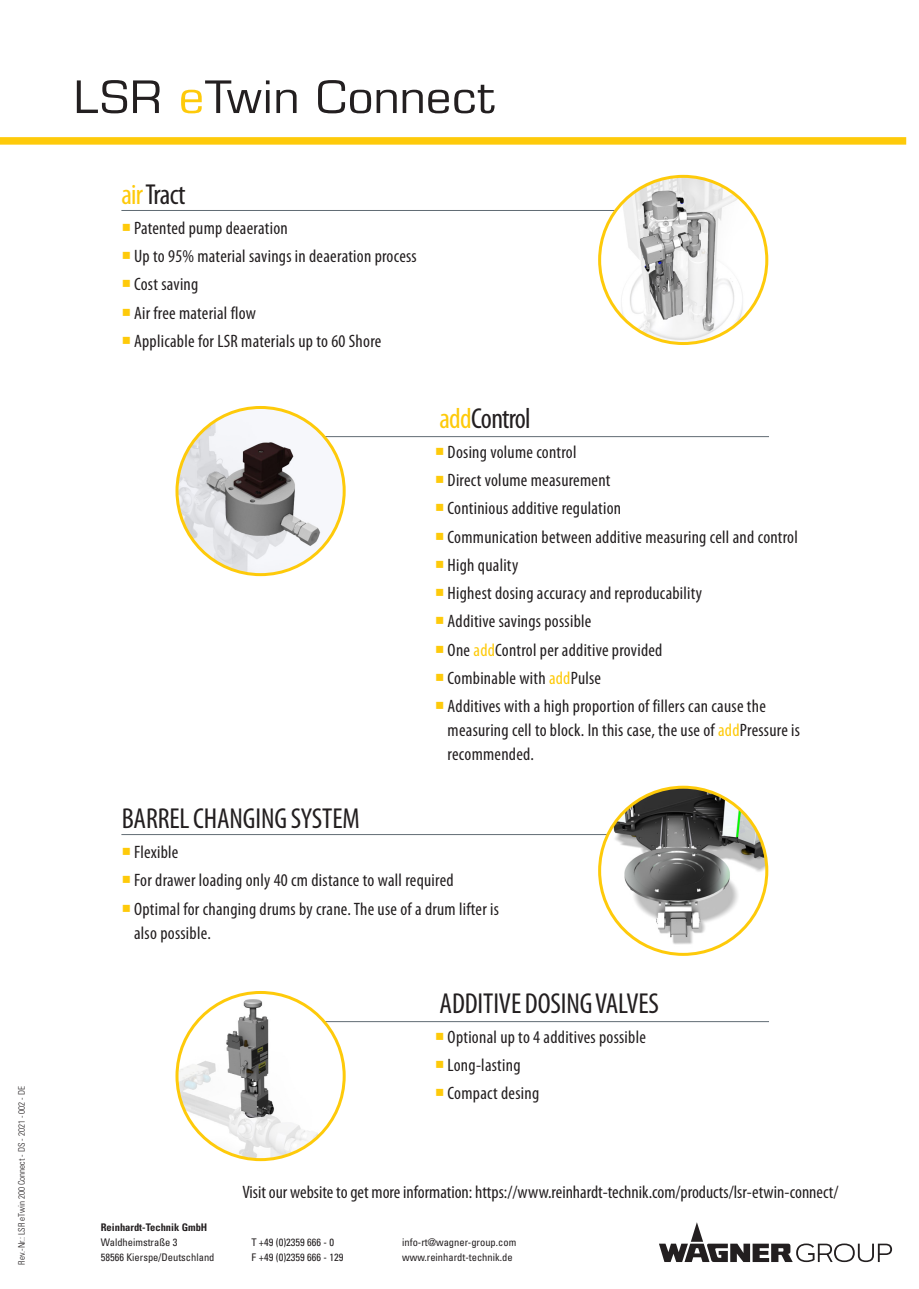
<style>
.page{position:relative;width:919px;height:1289px;background:#fff}
.page>*{position:absolute;margin:0;border:0;box-sizing:border-box;transform-origin:0 0}
.t1{font:condensed 45px "Eurostile LT Std";color:#231f20;scale:1.25 1}
.t2{font:condensed 28.95px "Myriad Pro";letter-spacing:-.005em;color:#231f20}
.t3{font:condensed 28.95px "Myriad Pro";letter-spacing:-.025em;color:#231f20}
.t4{font:condensed 18px/24px "Myriad Pro";letter-spacing:.015em;color:#231f20}
.t5{font:condensed 10.5px "Univers LT Std";color:#231f20}
.t6{font:700 condensed 10.5px/15.5px "Univers LT Std";color:#231f20}
.t7{font:300 condensed 9px "Univers LT Std";color:#231f20}
.s1{color:#feca0a}
.s2{font-weight:400}
</style>
<div class="page">
<div style="left:0;top:137px;width:906px;height:8px;background:#feca0a"></div>
<svg style="left:659px;top:1222px;width:233px;height:39px"></svg>
<hr style="left:121px;top:210px;width:504px;height:1px;background:#616c74">
<hr style="left:121px;top:834px;width:504px;height:1px;background:#616c74">
<img style="left:609px;top:176px;width:144px;height:167px">
<img style="left:599px;top:787px;width:167px;height:167px;border-radius:84px">
<hr style="left:319px;top:436px;width:450px;height:1px;background:#616c74">
<hr style="left:319px;top:1021px;width:450px;height:1px;background:#616c74">
<img style="left:177px;top:407px;width:167px;height:167px;border-radius:84px">
<img style="left:177px;top:992px;width:167px;height:167px;border-radius:84px">
<p class="t7" style="left:16px;top:1264px;width:180px;rotate:-90deg">Rev.-Nr.: LSR eTwin 200 Connect - DS - 2021 - 002 - DE</p>
<p class="t1" style="left:73px;top:70px;width:339px">LSR <span class="s1">e</span>Twin Connect</p>
<p class="t3" style="left:121px;top:177px;width:66px"><span class="s1">air</span> Tract</p>
<p class="t4" style="left:134px;top:216px;width:155px">Patented pump deaeration</p>
<p class="t4" style="left:134px;top:244px;width:284px">Up to 95% material savings in deaeration process</p>
<p class="t4" style="left:134px;top:272px;width:66px">Cost saving</p>
<p class="t4" style="left:134px;top:300px;width:123px">Air free material flow</p>
<p class="t4" style="left:134px;top:329px;width:249px">Applicable for LSR materials up to 60 Shore</p>
<p class="t2" style="left:122px;top:800px;width:239px">BARREL CHANGING SYSTEM</p>
<p class="t3" style="left:439px;top:400px;width:93px"><span class="s1">add</span>Control</p>
<p class="t4" style="left:447px;top:439px;width:130px">Dosing volume control</p>
<p class="t4" style="left:447px;top:468px;width:164px">Direct volume measurement</p>
<p class="t4" style="left:447px;top:496px;width:175px">Continious additive regulation</p>
<p class="t4" style="left:447px;top:524px;width:352px">Communication between additive measuring cell and control</p>
<p class="t4" style="left:447px;top:552px;width:72px">High quality</p>
<p class="t4" style="left:447px;top:581px;width:256px">Highest dosing accuracy and reproducability</p>
<p class="t4" style="left:447px;top:609px;width:145px">Additive savings possible</p>
<p class="t4" style="left:447px;top:637px;width:216px">One <span class="s1">add</span>Control per additive provided</p>
<p class="t4" style="left:447px;top:665px;width:155px">Combinable with <span class="s1">add</span>Pulse</p>
<p class="t4" style="left:447px;top:694px;width:354px">Additives with a high proportion of fillers can cause the measuring cell to block. In this case, the use of <span class="s1">add</span>Pressure is recommended.</p>
<p class="t4" style="left:134px;top:839px;width:46px">Flexible</p>
<p class="t4" style="left:134px;top:868px;width:321px">For drawer loading only 40 cm distance to wall required</p>
<p class="t4" style="left:134px;top:896px;width:366px">Optimal for changing drums by crane. The use of a drum lifter is also possible.</p>
<p class="t2" style="left:439px;top:985px;width:221px">ADDITIVE DOSING VALVES</p>
<p class="t4" style="left:447px;top:1024px;width:200px">Optional up to 4 additives possible</p>
<p class="t4" style="left:447px;top:1052px;width:74px">Long-lasting</p>
<p class="t4" style="left:447px;top:1081px;width:93px">Compact desing</p>
<p class="t6" style="left:101px;top:1218px;width:108px">Reinhardt-Technik GmbH<br><span class="s2">Waldheimstraße 3</span></p>
<p class="t5" style="left:101px;top:1250px;width:115px">58566 Kierspe/Deutschland</p>
<p class="t4" style="left:242px;top:1179px;width:597px">Visit our website to get more information: https://www.reinhardt-technik.com/products/lsr-etwin-connect/</p>
<p class="t5" style="left:251px;top:1235px;width:84px">T +49 (0)2359 666 - 0</p>
<p class="t5" style="left:251px;top:1250px;width:93px">F +49 (0)2359 666 - 129</p>
<p class="t5" style="left:402px;top:1235px;width:116px">info-rt@wagner-group.com</p>
<p class="t5" style="left:402px;top:1250px;width:112px">www.reinhardt-technik.de</p>
</div>
